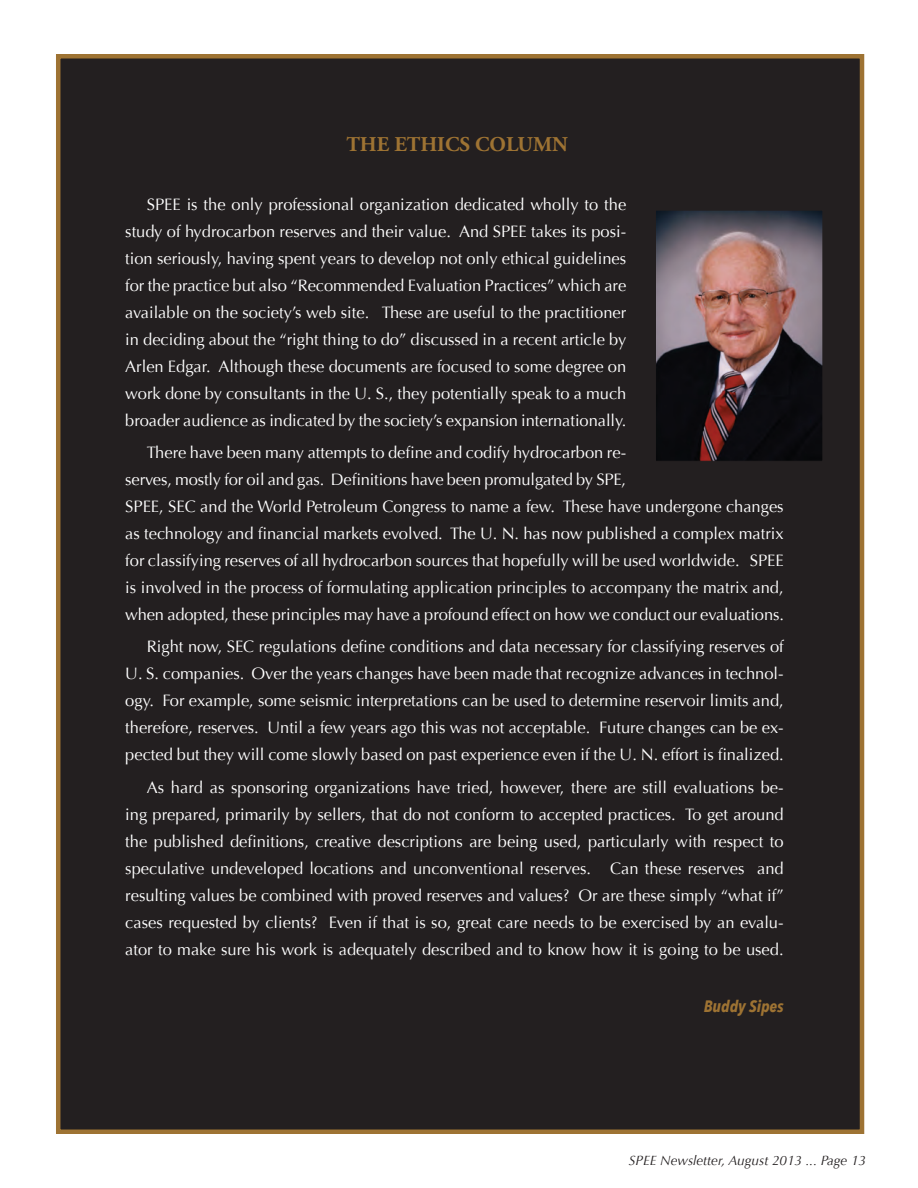
<style>
.page{position:relative;width:918px;height:1188px;background:#fff}
.page>*{position:absolute;margin:0;border:0;box-sizing:border-box;transform-origin:0 0}
.Heads_Garamond_gold{font:700 21px "Adobe Garamond Pro";color:#9e7333}
.Body_Optima_11{font:16.5px/27px "Optima";color:#fff;text-align:justify}
.Author{font:italic 700 16.5px "Avenir Next Condensed";color:#9e7333}
.t1{font:italic 13.5px "Optima";color:#231f20}
</style>
<div class="page">
<div style="left:58px;top:56px;width:804px;height:1076px;background:#231f20"></div>
<div style="left:56px;top:54px;width:808px;height:1080px;border:4px solid #9e7333"></div>
<img style="left:657px;top:212px;width:164px;height:248px">
<div style="left:655px;top:210px;width:168px;height:252px;border:1px solid #231f20"></div>
<p class="Heads_Garamond_gold" style="left:346px;top:132px;width:223px">THE ETHICS COLUMN</p>
<p class="Body_Optima_11" style="left:125px;top:191px;width:503px;text-indent:22px">SPEE is the only professional organization dedicated wholly to the study of hydrocarbon reserves and their value. And SPEE takes its posi&shy;tion seriously, having spent years to develop not only ethical guidelines for the practice but also “Recommended Evaluation Practices” which are available on the society’s web site. These are useful to the practitioner in deciding about the “right thing to do” discussed in a recent article by Arlen Edgar. Although these documents are focused to some degree on work done by consultants in the U. S., they potentially speak to a much broader audience as indicated by the society’s expansion internationally.</p>
<p class="Body_Optima_11" style="left:125px;top:439px;width:660px;text-align:left;text-indent:22px">There have been many attempts to define and codify hydrocarbon re-<br>serves, mostly for oil and gas. Definitions have been promulgated by SPE,<br>SPEE, SEC and the World Petroleum Congress to name a few. These have undergone changes as technology and financial markets evolved. The U. N. has now published a complex matrix for classifying reserves of all hydrocarbon sources that hopefully will be used worldwide. SPEE is involved in the process of formulating application principles to accompany the matrix and, when adopted, these principles may have a profound effect on how we conduct our evaluations.</p>
<p class="Body_Optima_11" style="left:125px;top:633px;width:660px;text-indent:22px">Right now, SEC regulations define conditions and data necessary for classifying reserves of U. S. companies. Over the years changes have been made that recognize advances in technol&shy;ogy. For example, some seismic interpretations can be used to determine reservoir limits and, therefore, reserves. Until a few years ago this was not acceptable. Future changes can be ex&shy;pected but they will come slowly based on past experience even if the U. N. effort is finalized.</p>
<p class="Body_Optima_11" style="left:125px;top:774px;width:660px;text-indent:22px">As hard as sponsoring organizations have tried, however, there are still evaluations be&shy;ing prepared, primarily by sellers, that do not conform to accepted practices. To get around the published definitions, creative descriptions are being used, particularly with respect to speculative undeveloped locations and unconventional reserves. Can these reserves and resulting values be combined with proved reserves and values? Or are these simply “what if” cases requested by clients? Even if that is so, great care needs to be exercised by an evalu&shy;ator to make sure his work is adequately described and to know how it is going to be used.</p>
<p class="Author" style="left:704px;top:996px;width:82px">Buddy Sipes</p>
<p class="t1" style="left:629px;top:1153px;width:239px">SPEE Newsletter, August 2013 ... Page 13</p>
</div>
